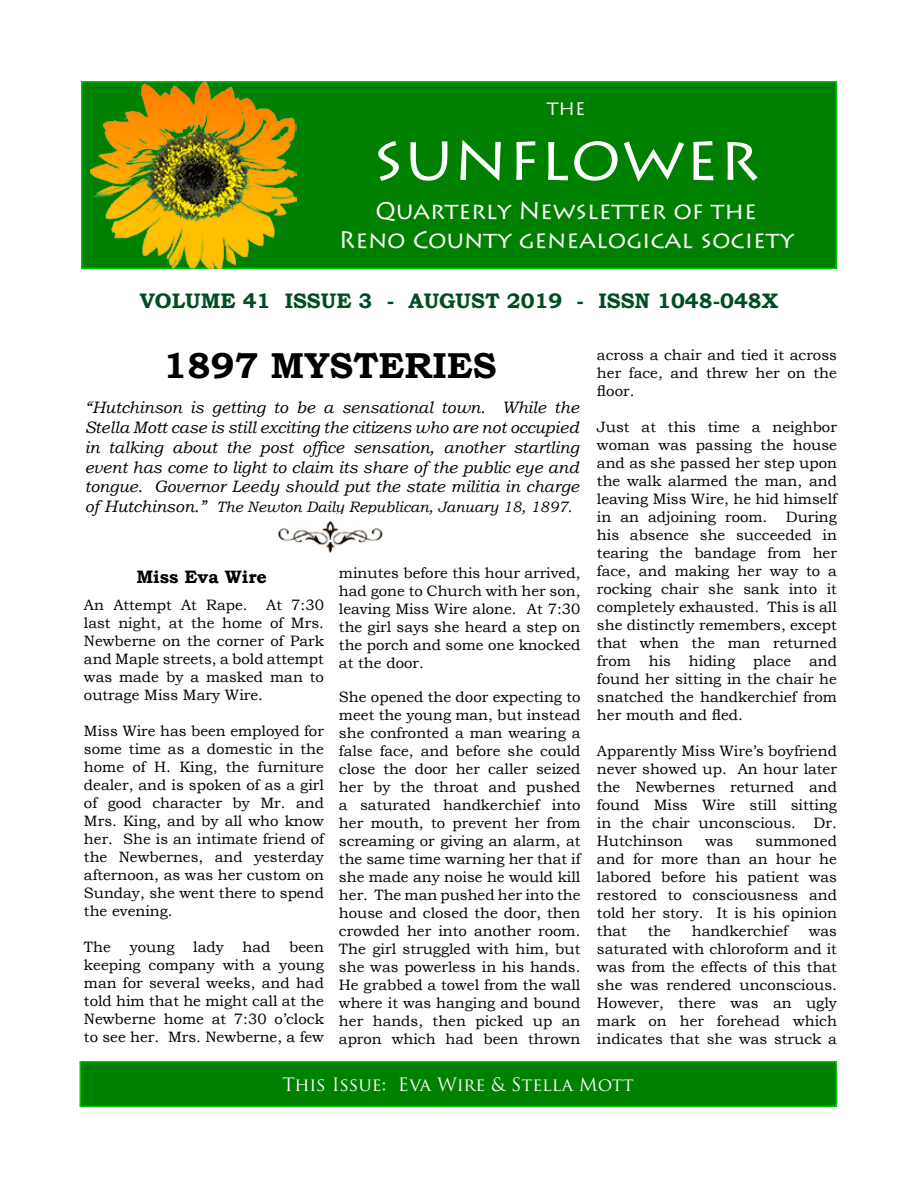
<style>
.page{position:relative;width:918px;height:1188px;background:#fff}
.page>*{position:absolute;margin:0;border:0;box-sizing:border-box;transform-origin:0 0}
.t1{font:54px "Lithos Pro";color:#fff;scale:1.1 1}
.t2{font:700 36px "Bookman Old Style";color:#000}
.t3{font:24px/28.8px "Lithos Pro";color:#fff;text-align:center}
.t4{font:700 21px "Bookman Old Style";color:#004d24}
.t5{font:18px "Trajan Pro";color:#fff}
.t6{font:700 18px "Bookman Old Style";color:#000}
.t7{font:18px "Lithos Pro";color:#fff}
.t8{font:italic 16.5px/19.8px "Bookman Old Style";color:#000;text-align:justify}
.t9{font:15px/18px "Bookman Old Style";color:#000;text-align:justify}
.t10{font:italic 15px "Bookman Old Style";color:#000}
.s1{font-size:16.5px}
</style>
<div class="page">
<div style="left:82px;top:82px;width:754px;height:186px;background:#008000"></div>
<div style="left:81px;top:81px;width:756px;height:188px;border:2px solid #00c200"></div>
<div style="left:80px;top:1062px;width:756px;height:44px;background:#008000"></div>
<div style="left:80px;top:1061px;width:757px;height:46px;border:2px solid #00c200"></div>
<img style="left:278px;top:520px;width:105px;height:33px">
<img style="left:91px;top:81px;width:206px;height:189px">
<p class="t7" style="left:547px;top:98px;width:40px">THE</p>
<h1 class="t1" style="left:373px;top:130px;width:354px">SUNFLOWER</h1>
<h3 class="t3" style="left:339px;top:197px;width:456px">Quarterly Newsletter of the<br>Reno County genealogical society</h3>
<h3 class="t4" style="left:140px;top:286px;width:640px">VOLUME 41 ISSUE 3 - AUGUST 2019 - ISSN 1048-048X</h3>
<h2 class="t2" style="left:163px;top:340px;width:335px">1897 MYSTERIES</h2>
<p class="t8" style="left:85px;top:397px;width:496px">“Hutchinson is getting to be a sensational town. While the Stella Mott case is still exciting the citizens who are not occupied in talking about the post office sensation, another startling event has come to light to claim its share of the public eye and tongue. Governor Leedy should put the state militia in charge</p>
<p class="t10" style="left:85px;top:497px;width:489px"><span class="s1">of Hutchinson.”</span> The Newton Daily Republican, January 18, 1897.</p>
<p class="t6" style="left:136px;top:564px;width:132px">Miss Eva Wire</p>
<p class="t9" style="left:84px;top:596px;width:242px">An Attempt At Rape. At 7:30 last night, at the home of Mrs.<br>Newberne on the corner of Park and Maple streets, a bold attempt was made by a masked man to outrage Miss Mary Wire.</p>
<p class="t9" style="left:84px;top:722px;width:242px">Miss Wire has been employed for some time as a domestic in the home of H. King, the furniture dealer, and is spoken of as a girl of good character by Mr. and Mrs. King, and by all who know her. She is an intimate friend of the Newbernes, and yesterday afternoon, as was her custom on Sunday, she went there to spend the evening.</p>
<p class="t9" style="left:84px;top:938px;width:28px">The</p>
<p class="t9" style="left:130px;top:938px;width:96px">young lady</p>
<p class="t9" style="left:84px;top:938px;width:241px;text-indent:159px">had been keeping company with a young man for several weeks, and had told him that he might call at the Newberne home at 7:30 o’clock to see her. Mrs. Newberne, a few</p>
<p class="t9" style="left:339px;top:564px;width:243px">minutes before this hour arrived, had gone to Church with her son, leaving Miss Wire alone. At 7:30 the girl says she heard a step on the porch and some one knocked at the door.</p>
<p class="t9" style="left:339px;top:688px;width:243px">She opened the door expecting to meet the young man, but instead she confronted a man wearing a false face, and before she could close the door her caller seized her by the throat and pushed a saturated handkerchief into her mouth, to prevent her from screaming or giving an alarm, at the same time warning her that if she made any noise he would kill her. The man pushed her into the house and closed the door, then crowded her into another room.<br>The girl struggled with him, but she was powerless in his hands.<br>He grabbed a towel from the wall where it was hanging and bound her hands, then picked up an apron which had been thrown</p>
<p class="t9" style="left:597px;top:346px;width:241px">across a chair and tied it across her face, and threw her on the floor.</p>
<p class="t9" style="left:597px;top:418px;width:242px">Just at this time a neighbor woman was passing the house and as she passed her step upon the walk alarmed the man, and leaving Miss Wire, he hid himself in an adjoining room. During his absence she succeeded in tearing the bandage from her face, and making her way to a rocking chair she sank into it completely exhausted. This is all she distinctly remembers, except that when the man returned from his hiding place and found her sitting in the chair he snatched the handkerchief from her mouth and fled.</p>
<p class="t9" style="left:597px;top:742px;width:242px">Apparently Miss Wire’s boyfriend never showed up. An hour later the Newbernes returned and found Miss Wire still sitting in the chair unconscious. Dr.<br>Hutchinson</p>
<p class="t9" style="left:597px;top:832px;width:241px;text-indent:158px">summoned and for more than an hour he labored before his patient was restored to consciousness and told her story. It is his opinion that</p>
<p class="t9" style="left:705px;top:832px;width:30px">was</p>
<p class="t9" style="left:648px;top:922px;width:25px">the</p>
<p class="t9" style="left:692px;top:922px;width:98px">handkerchief</p>
<p class="t9" style="left:597px;top:922px;width:242px;text-indent:212px">was saturated with chloroform and it was from the effects of this that she was rendered unconscious.<br>However, there was an ugly mark on her forehead which indicates that she was struck a</p>
<p class="t5" style="left:283px;top:1073px;width:353px">This Issue: Eva Wire &amp; Stella Mott</p>
</div>
